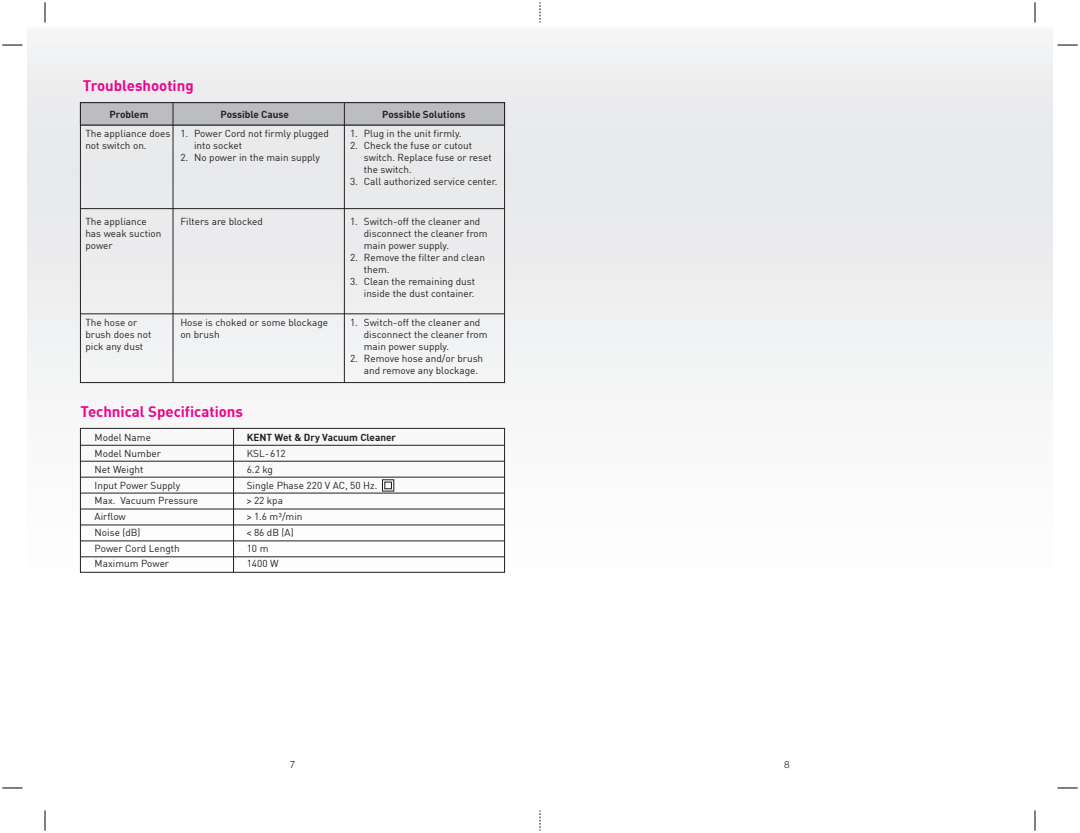
<style>
.page{position:relative;width:1080px;height:833px;background:#fff}
.page>*{position:absolute;margin:0;border:0;box-sizing:border-box;transform-origin:0 0}
.t1{font:700 15px "DIN";color:#ed028c}
.t2{font:10px/12px "DIN";color:#231f20}
.t3{font:700 10px "DIN";color:#231f20}
.t4{font:300 10px "Helvetica";color:#231f20}
.s1{font-family:"Helvetica";font-stretch:condensed}
</style>
<div class="page">
<img style="left:27px;top:40px;width:1026px;height:533px">
<svg style="left:45px;top:2px;width:1px;height:20px"></svg>
<svg style="left:2px;top:45px;width:20px;height:1px"></svg>
<svg style="left:2px;top:787px;width:20px;height:1px"></svg>
<svg style="left:45px;top:810px;width:1px;height:20px"></svg>
<svg style="left:540px;top:2px;width:1px;height:20px"></svg>
<svg style="left:540px;top:810px;width:1px;height:20px"></svg>
<svg style="left:1035px;top:2px;width:1px;height:20px"></svg>
<svg style="left:1058px;top:45px;width:20px;height:1px"></svg>
<svg style="left:1058px;top:787px;width:20px;height:1px"></svg>
<svg style="left:1035px;top:810px;width:1px;height:20px"></svg>
<hr style="left:80px;top:125px;width:425px;height:1px;background:#231f20">
<hr style="left:80px;top:208px;width:425px;height:1px;background:#231f20">
<hr style="left:80px;top:313px;width:425px;height:1px;background:#231f20">
<div style="left:80px;top:428px;width:425px;height:144px;border:1px solid #231f20"></div>
<hr style="left:80px;top:445px;width:425px;height:1px;background:#231f20">
<hr style="left:80px;top:461px;width:425px;height:1px;background:#231f20">
<hr style="left:80px;top:477px;width:425px;height:1px;background:#231f20">
<hr style="left:80px;top:492px;width:425px;height:1px;background:#231f20">
<hr style="left:80px;top:508px;width:425px;height:1px;background:#231f20">
<hr style="left:80px;top:524px;width:425px;height:1px;background:#231f20">
<hr style="left:80px;top:540px;width:425px;height:1px;background:#231f20">
<hr style="left:80px;top:556px;width:425px;height:1px;background:#231f20">
<hr style="left:233px;top:428px;width:1px;height:144px;background:#231f20">
<div style="left:382px;top:479px;width:12px;height:12px;border:1px solid #231f20"></div>
<div style="left:384px;top:481px;width:8px;height:8px;border:1px solid #231f20"></div>
<div style="left:80px;top:102px;width:425px;height:23px;background:#bcbdc0;border:1px solid #231f20"></div>
<hr style="left:173px;top:103px;width:1px;height:279px;background:#231f20">
<hr style="left:344px;top:103px;width:1px;height:279px;background:#231f20">
<h1 class="t1" style="left:83px;top:76px;width:112px">Troubleshooting</h1>
<p class="t3" style="left:110px;top:107px;width:40px">Problem</p>
<p class="t3" style="left:221px;top:107px;width:70px">Possible Cause</p>
<p class="t3" style="left:382px;top:107px;width:85px">Possible Solutions</p>
<p class="t2" style="left:85px;top:127px;width:86px">The appliance does not switch on.</p>
<p class="t2" style="left:194px;top:127px;width:136px;text-indent:-14px">1. Power Cord not firmly plugged into socket</p>
<p class="t2" style="left:180px;top:151px;width:141px">2. No power in the main supply</p>
<p class="t2" style="left:85px;top:215px;width:78px">The appliance has weak suction power</p>
<p class="t2" style="left:180px;top:215px;width:84px">Filters are blocked</p>
<p class="t2" style="left:85px;top:316px;width:68px">The hose or brush does not pick any dust</p>
<p class="t2" style="left:180px;top:316px;width:149px">Hose is choked or some blockage on brush</p>
<h1 class="t1" style="left:80px;top:402px;width:164px">Technical Specifications</h1>
<p class="t2" style="left:350px;top:127px;width:113px">1. Plug in the unit firmly.</p>
<p class="t2" style="left:364px;top:139px;width:130px;text-indent:-14px">2. Check the fuse or cutout switch. Replace fuse or reset the switch.</p>
<p class="t2" style="left:350px;top:175px;width:149px">3. Call authorized service center.</p>
<p class="t2" style="left:364px;top:215px;width:125px;text-indent:-14px">1. Switch-off the cleaner and disconnect the cleaner from main power supply.</p>
<p class="t2" style="left:364px;top:251px;width:123px;text-indent:-14px">2. Remove the filter and clean them.</p>
<p class="t2" style="left:350px;top:275px;width:126px;text-align:right">3. Clean the remaining dust inside the dust container.</p>
<p class="t2" style="left:364px;top:316px;width:125px;text-indent:-14px">1. Switch-off the cleaner and disconnect the cleaner from main power supply.</p>
<p class="t2" style="left:364px;top:352px;width:121px;text-indent:-14px">2. Remove hose and/or brush and remove any blockage.</p>
<p class="t2" style="left:95px;top:431px;width:58px">Model Name</p>
<p class="t3" style="left:247px;top:431px;width:151px">KENT Wet &amp; Dry Vacuum Cleaner</p>
<p class="t2" style="left:95px;top:447px;width:68px">Model Number</p>
<p class="t2" style="left:247px;top:447px;width:41px">KSL-612</p>
<p class="t2" style="left:95px;top:463px;width:50px">Net Weight</p>
<p class="t2" style="left:247px;top:463px;width:28px">6.2 kg</p>
<p class="t2" style="left:95px;top:478px;width:87px">Input Power Supply</p>
<p class="t2" style="left:247px;top:478px;width:132px">Single Phase 220 V AC, 50 Hz.</p>
<p class="t2" style="left:95px;top:494px;width:105px">Max. Vacuum Pressure</p>
<p class="t2" style="left:247px;top:494px;width:38px"><span class="s1">&gt;</span> 22 kpa</p>
<p class="t2" style="left:95px;top:510px;width:33px">Airflow</p>
<p class="t2" style="left:247px;top:510px;width:57px"><span class="s1">&gt;</span> 1.6 m³/min</p>
<p class="t2" style="left:95px;top:526px;width:47px">Noise (dB)</p>
<p class="t2" style="left:247px;top:526px;width:48px"><span class="s1">&lt;</span> 86 dB (A)</p>
<p class="t2" style="left:95px;top:541px;width:87px">Power Cord Length</p>
<p class="t2" style="left:247px;top:541px;width:23px">10 m</p>
<p class="t2" style="left:95px;top:557px;width:76px">Maximum Power</p>
<p class="t2" style="left:247px;top:557px;width:33px">1400 W</p>
<p class="t4" style="left:290px;top:758px;width:7px">7</p>
<p class="t4" style="left:784px;top:758px;width:7px">8</p>
</div>
